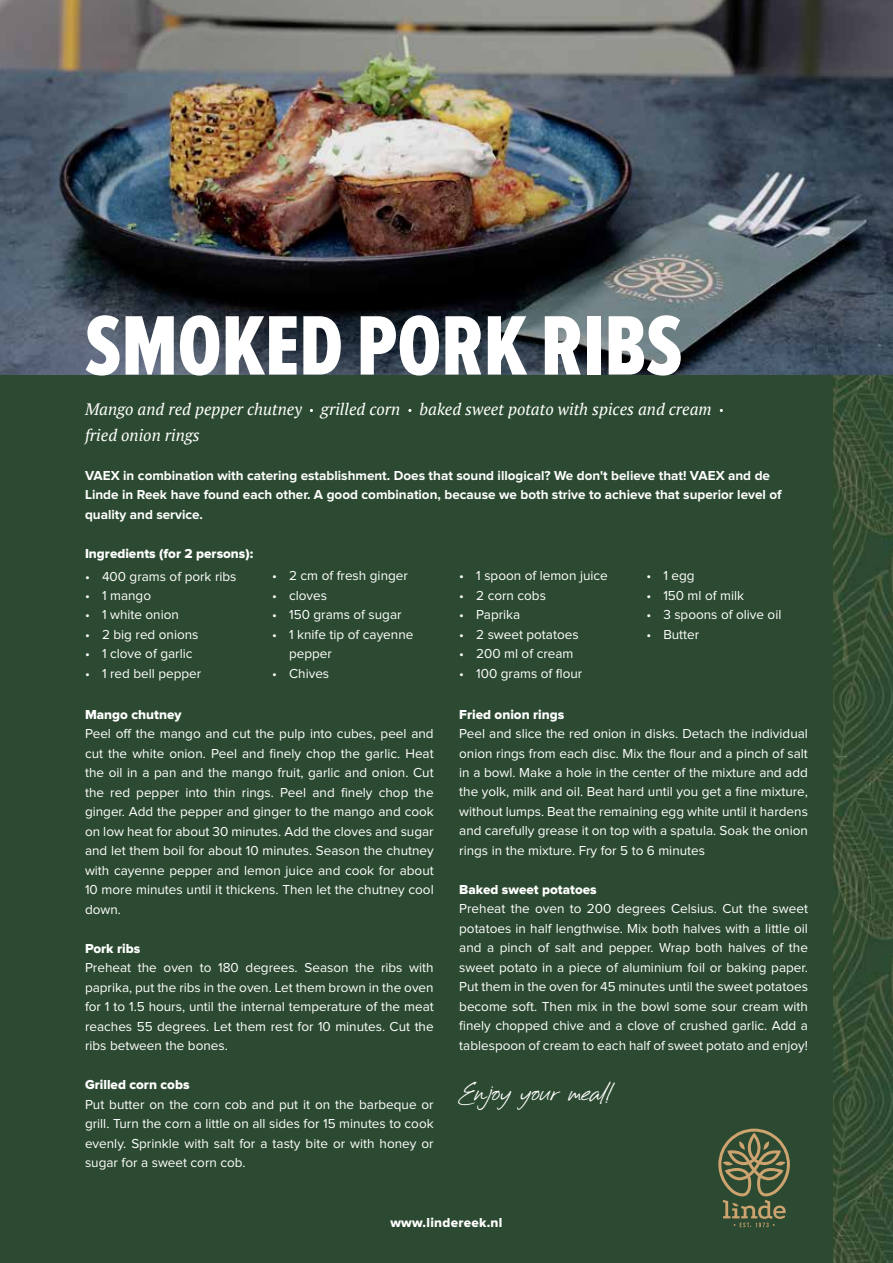
<style>
.page{position:relative;width:893px;height:1263px;background:#fff}
.page>*{position:absolute;margin:0;border:0;box-sizing:border-box;transform-origin:0 0}
.t1{font:87.45px "Proxima Nova Ex Cn Extrabld";color:#fff}
.t2{font:36px "Billistone";letter-spacing:.02em;color:#fff}
.t3{font:italic 16.5px/25.5px "PT Serif";color:#fff}
.t4{font:13.5px/19.5px "Proxima Nova";color:#fff;text-align:justify}
.t5{font:700 13.5px/19.5px "Proxima Nova";color:#fff}
.t6{font:13.5px "Proxima Nova Extrabld";color:#fff}
.t7{font:13.5px "Proxima Nova Extrabld";letter-spacing:.02em;color:#fff}
</style>
<div class="page">
<div style="left:0;top:288px;width:893px;height:975px;background:#2c4a31"></div>
<img style="left:833px;top:375px;width:60px;height:888px">
<svg style="left:718px;top:1128px;width:72px;height:99px"></svg>
<img style="left:0;top:0;width:893px;height:375px">
<h1 class="t1" style="left:85px;top:305px;width:599px">SMOKED PORK RIBS</h1>
<p class="t3" style="left:85px;top:396px;width:628px">Mango and red pepper chutney grilled corn baked sweet potato with spices and cream fried onion rings</p>
<p class="t5" style="left:85px;top:466px;width:698px">VAEX in combination with catering establishment. Does that sound illogical? We don't believe that! VAEX and de<br>Linde in Reek have found each other. A good combination, because we both strive to achieve that superior level of quality and service.</p>
<p class="t6" style="left:85px;top:547px;width:170px">Ingredients (for 2 persons):</p>
<p class="t4" style="left:85px;top:567px;width:153px">• 400 grams of pork ribs</p>
<p class="t4" style="left:85px;top:586px;width:68px">• 1 mango</p>
<p class="t4" style="left:85px;top:606px;width:95px">• 1 white onion</p>
<p class="t4" style="left:85px;top:625px;width:115px">• 2 big red onions</p>
<p class="t4" style="left:85px;top:645px;width:109px">• 1 clove of garlic</p>
<p class="t4" style="left:85px;top:664px;width:118px">• 1 red bell pepper</p>
<p class="t4" style="left:459px;top:567px;width:150px">• 1 spoon of lemon juice</p>
<p class="t4" style="left:459px;top:586px;width:88px">• 2 corn cobs</p>
<p class="t4" style="left:459px;top:606px;width:63px">• Paprika</p>
<p class="t4" style="left:459px;top:625px;width:121px">• 2 sweet potatoes</p>
<p class="t4" style="left:459px;top:645px;width:116px">• 200 ml of cream</p>
<p class="t4" style="left:459px;top:664px;width:125px">• 100 grams of flour</p>
<p class="t4" style="left:272px;top:567px;width:137px">• 2 cm of fresh ginger</p>
<p class="t4" style="left:272px;top:586px;width:56px">• cloves</p>
<p class="t4" style="left:272px;top:606px;width:131px">• 150 grams of sugar</p>
<p class="t4" style="left:289px;top:625px;width:126px;text-indent:-17px">• 1 knife tip of cayenne pepper</p>
<p class="t4" style="left:272px;top:664px;width:59px">• Chives</p>
<p class="t4" style="left:646px;top:567px;width:50px">• 1 egg</p>
<p class="t4" style="left:646px;top:586px;width:99px">• 150 ml of milk</p>
<p class="t4" style="left:646px;top:606px;width:137px">• 3 spoons of olive oil</p>
<p class="t4" style="left:646px;top:625px;width:54px">• Butter</p>
<p class="t6" style="left:85px;top:708px;width:98px">Mango chutney</p>
<p class="t4" style="left:85px;top:724px;width:350px">Peel off the mango and cut the pulp into cubes, peel and cut the white onion. Peel and finely chop the garlic. Heat the oil in a pan and the mango fruit, garlic and onion. Cut the red pepper into thin rings. Peel and finely chop the ginger. Add the pepper and ginger to the mango and cook on low heat for about 30 minutes. Add the cloves and sugar and let them boil for about 10 minutes. Season the chutney with cayenne pepper and lemon juice and cook for about 10 more minutes until it thickens. Then let the chutney cool down.</p>
<p class="t6" style="left:85px;top:942px;width:57px">Pork ribs</p>
<p class="t4" style="left:85px;top:958px;width:350px">Preheat the oven to 180 degrees. Season the ribs with paprika, put the ribs in the oven. Let them brown in the oven for 1 to 1.5 hours, until the internal temperature of the meat reaches 55 degrees. Let them rest for 10 minutes. Cut the ribs between the bones.</p>
<p class="t6" style="left:85px;top:1078px;width:106px">Grilled corn cobs</p>
<p class="t4" style="left:85px;top:1095px;width:350px">Put butter on the corn cob and put it on the barbeque or grill. Turn the corn a little on all sides for 15 minutes to cook evenly. Sprinkle with salt for a tasty bite or with honey or sugar for a sweet corn cob.</p>
<p class="t6" style="left:459px;top:708px;width:107px">Fried onion rings</p>
<p class="t4" style="left:459px;top:724px;width:350px">Peel and slice the red onion in disks. Detach the individual onion rings from each disc. Mix the flour and a pinch of salt in a bowl. Make a hole in the center of the mixture and add the yolk, milk and oil. Beat hard until you get a fine mixture, without lumps. Beat the remaining egg white until it hardens and carefully grease it on top with a spatula. Soak the onion rings in the mixture. Fry for 5 to 6 minutes</p>
<p class="t6" style="left:459px;top:883px;width:139px">Baked sweet potatoes</p>
<p class="t4" style="left:459px;top:900px;width:350px">Preheat the oven to 200 degrees Celsius. Cut the sweet potatoes in half lengthwise. Mix both halves with a little oil and a pinch of salt and pepper. Wrap both halves of the sweet potato in a piece of aluminium foil or baking paper.<br>Put them in the oven for 45 minutes until the sweet potatoes become soft. Then mix in the bowl some sour cream with finely chopped chive and a clove of crushed garlic. Add a tablespoon of cream to each half of sweet potato and enjoy!</p>
<h2 class="t2" style="left:459px;top:1077px;width:154px">Enjoy your meal!</h2>
<p class="t7" style="left:390px;top:1216px;width:114px">www.lindereek.nl</p>
</div>
